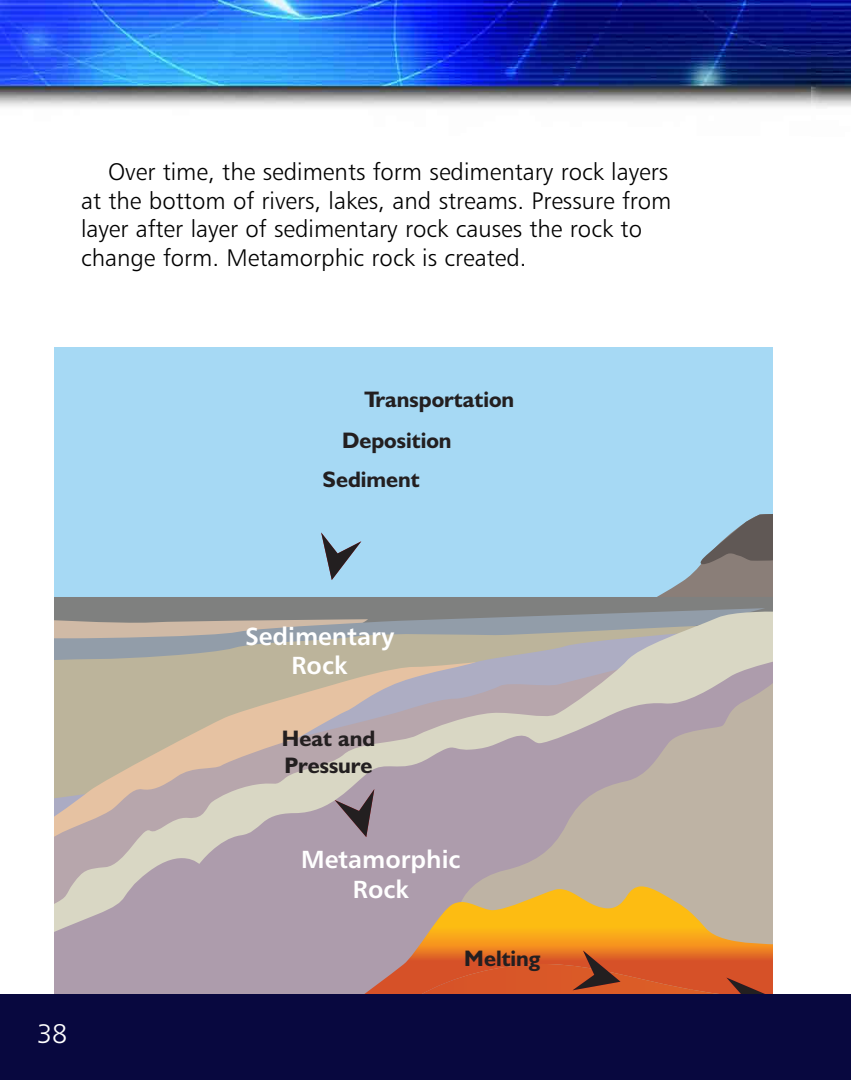
<style>
.page{position:relative;width:851px;height:1080px;background:#fff}
.page>*{position:absolute;margin:0;border:0;box-sizing:border-box;transform-origin:0 0}
.t1{font:27px "Humanist 777 BT Light B";color:#fff}
.t2{font:24.75px/29.7px "Humanist 777 BT Bold B";color:#fff;text-align:center}
.t3{font:24px/28.8px "Humanist 777 BT Light B";color:#000}
.t4{font:700 22.5px/27px "Humanist 521 BT";color:#231f20}
</style>
<div class="page">
<div style="left:54px;top:347px;width:718px;height:250px;background:#a6d9f4"></div>
<div style="left:54px;top:597px;width:224px;height:8px;background:#7f807f"></div>
<svg style="left:54px;top:605px;width:224px;height:48px;background:#9f9c99"></svg>
<svg style="left:54px;top:653px;width:224px;height:342px;background:#bcaea9"></svg>
<svg style="left:278px;top:434px;width:494px;height:561px;background:#b4b4b2"></svg>
<img style="left:406px;top:963px;width:285px;height:32px">
<img style="left:690px;top:989px;width:82px;height:6px">
<svg style="left:321px;top:532px;width:40px;height:48px;background:#80a0b3"></svg>
<svg style="left:335px;top:789px;width:39px;height:48px;background:#867781"></svg>
<svg style="left:572px;top:951px;width:48px;height:39px;background:#a44925"></svg>
<svg style="left:726px;top:978px;width:45px;height:17px"></svg>
<div style="left:0;top:995px;width:850px;height:85px;background:#08083f"></div>
<img style="left:0;top:0;width:811px;height:107px">
<img style="left:811px;top:0;width:39px;height:107px">
<p class="t3" style="left:81px;top:159px;width:592px;text-indent:27px">Over time, the sediments form sedimentary rock layers at the bottom of rivers, lakes, and streams. Pressure from layer after layer of sedimentary rock causes the rock to change form. Metamorphic rock is created.</p>
<p class="t4" style="left:364px;top:388px;width:151px">Transportation</p>
<p class="t4" style="left:342px;top:429px;width:111px">Deposition</p>
<p class="t4" style="left:322px;top:468px;width:99px">Sediment</p>
<p class="t1" style="left:37px;top:1023px;width:32px">38</p>
<p class="t2" style="left:245px;top:623px;width:151px">Sedimentary<br>Rock</p>
<p class="t4" style="left:282px;top:727px;width:95px">Heat and<br>Pressure</p>
<p class="t2" style="left:301px;top:846px;width:161px">Metamorphic<br>Rock</p>
<p class="t4" style="left:464px;top:947px;width:78px">Melting</p>
</div>
